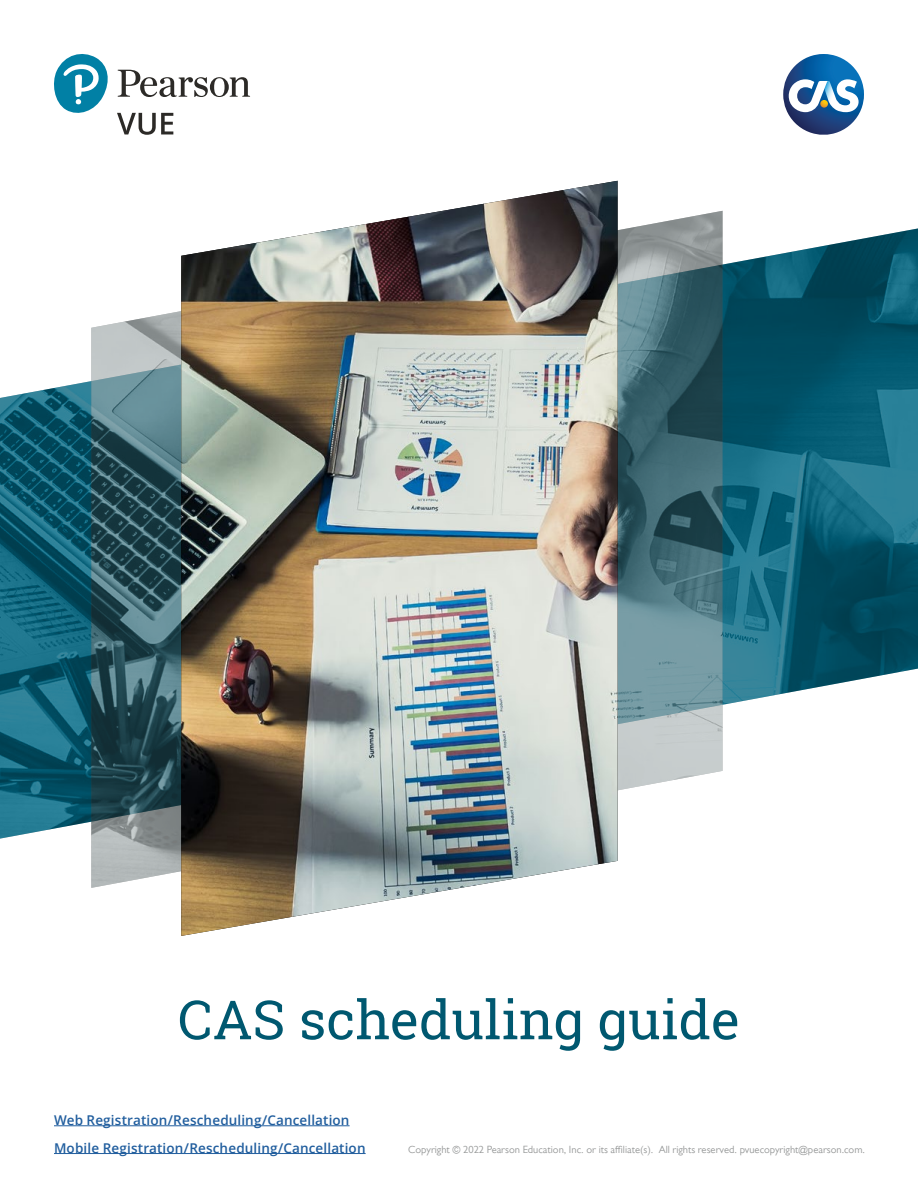
<style>
.page{position:relative;width:918px;height:1188px;background:#fff}
.page>*{position:absolute;margin:0;border:0;box-sizing:border-box;transform-origin:0 0}
.t1{font:54px "Roboto Slab";color:#005870}
.t2{font:600 13.5px "Open Sans";letter-spacing:.01em;color:#215e9e}
.Body_Copy{font:10.5px "Gill Sans MT Pro";color:#969898}
</style>
<div class="page">
<img style="left:0;top:228px;width:918px;height:611px">
<img style="left:91px;top:211px;width:632px;height:677px">
<img style="left:181px;top:181px;width:437px;height:755px">
<svg style="left:54px;top:54px;width:54px;height:59px"></svg>
<svg style="left:118px;top:70px;width:132px;height:27px"></svg>
<svg style="left:117px;top:113px;width:56px;height:22px"></svg>
<svg style="left:783px;top:54px;width:81px;height:81px"></svg>
<hr style="left:54px;top:1125px;width:296px;height:1px;background:#215e9e">
<hr style="left:54px;top:1153px;width:312px;height:1px;background:#215e9e">
<p class="t1" style="left:178px;top:983px;width:563px">CAS scheduling guide</p>
<p class="t2" style="left:54px;top:1111px;width:297px">Web Registration/Rescheduling/Cancellation</p>
<p class="t2" style="left:54px;top:1138px;width:313px">Mobile Registration/Rescheduling/Cancellation</p>
<p class="Body_Copy" style="left:408px;top:1143px;width:458px">Copyright © 2022 Pearson Education, Inc. or its affiliate(s). All rights reserved. pvuecopyright@pearson.com.</p>
</div>
